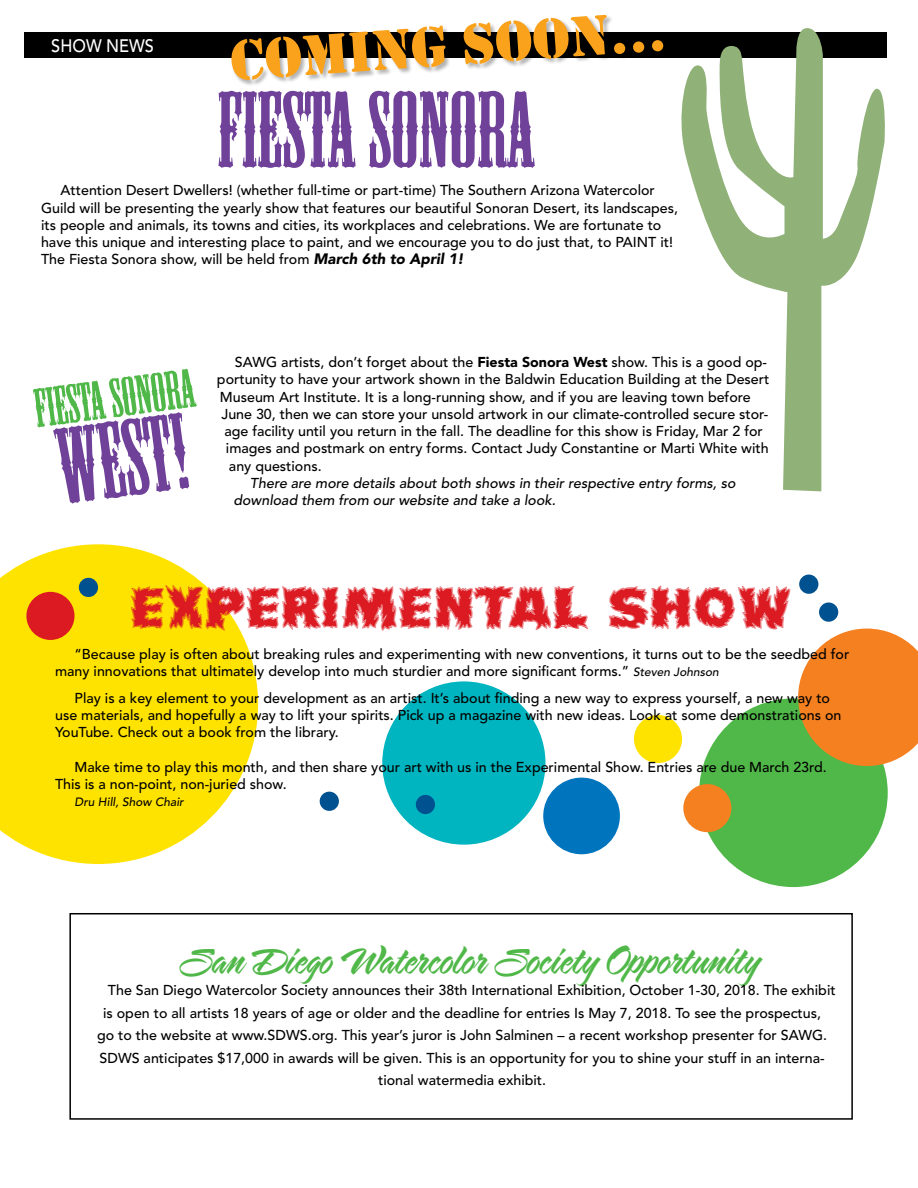
<style>
.page{position:relative;width:918px;height:1188px;background:#fff}
.page>*{position:absolute;margin:0;border:0;box-sizing:border-box;transform-origin:0 0}
.t1{font:100.5px "Mesquite Std";color:#704199}
.t2{font:58.95px "Stencil";color:#faa21b}
.t3{font:51px "Mesquite Std";color:#50b848}
.t4{font:46.5px "LHF Sarah Script Neue";letter-spacing:-.01em;color:#50b848}
.t5{font:500 45.15px "Firecat Contour";color:#db1a21}
.t6{font:500 18px "Avenir LT Std";color:#fff;scale:.91 1}
.t7{font:500 14.25px/17.2px "Avenir LT Std";color:#000}
.t8{font:italic 500 14.25px/17.2px "Avenir LT Std";color:#000}
.t9{font:italic 500 12px "Avenir LT Std";color:#000}
.s1{font-weight:900;font-style:italic;font-size:15px}
.s2{font-weight:900}
.s3{font-style:italic;font-size:12px}
</style>
<div class="page">
<div style="left:634px;top:715px;width:48px;height:48px;background:#ffe300;border-radius:50%"></div>
<svg style="left:0;top:544px;width:258px;height:320px;fill:#ffe300"></svg>
<div style="left:382px;top:681px;width:163px;height:164px;background:#00b5bf;border-radius:50%"></div>
<div style="left:699px;top:698px;width:189px;height:189px;background:#50b848;border-radius:50%"></div>
<svg style="left:798px;top:629px;width:120px;height:137px"></svg>
<div style="left:24px;top:32px;width:863px;height:26px;background:#000"></div>
<div style="left:231px;top:15px;width:439px;height:72px;background:#000;opacity:.3"></div>
<div style="left:819px;top:602px;width:19px;height:20px;background:#00518f;border-radius:50%"></div>
<div style="left:683px;top:784px;width:48px;height:48px;background:#f58020;border-radius:50%"></div>
<div style="left:26px;top:592px;width:49px;height:48px;background:#db1a21;border-radius:50%"></div>
<div style="left:543px;top:778px;width:77px;height:76px;background:#0075be;border-radius:50%"></div>
<div style="left:320px;top:792px;width:19px;height:19px;background:#00518f;border-radius:50%"></div>
<div style="left:799px;top:575px;width:19px;height:19px;background:#00518f;border-radius:50%"></div>
<div style="left:416px;top:795px;width:19px;height:19px;background:#00518f;border-radius:50%"></div>
<div style="left:79px;top:578px;width:19px;height:19px;background:#00518f;border-radius:50%"></div>
<div style="left:69px;top:913px;width:784px;height:207px;border:2px solid #000"></div>
<svg style="left:681px;top:28px;width:204px;height:463px"></svg>
<svg style="left:614px;top:40px;width:50px;height:14px"></svg>
<h2 class="t2" style="left:228px;top:27px;width:293px;rotate:-4deg">COMING soon</h2>
<h1 class="t1" style="left:218px;top:76px;width:319px">FIESTA SONORA</h1>
<p class="t7" style="left:41px;top:182px;width:639px;text-indent:19px">Attention Desert Dwellers! (whether full-time or part-time) The Southern Arizona Watercolor Guild will be presenting the yearly show that features our beautiful Sonoran Desert, its landscapes, its people and animals, its towns and cities, its workplaces and celebrations. We are fortunate to have this unique and interesting place to paint, and we encourage you to do just that, to PAINT it!<br>The Fiesta Sonora show, will be held from <span class="s1">March 6th to April 1!</span></p>
<p class="t6" style="left:51px;top:36px;width:114px">SHOW NEWS</p>
<h3 class="t3" style="left:31px;top:382px;width:162px;rotate:-8deg">FIESTA SONORA</h3>
<h1 class="t1" style="left:50px;top:414px;width:132px;rotate:-8deg">WEST!</h1>
<p class="t7" style="left:235px;top:354px;width:534px">SAWG artists, don’t forget about the <span class="s2">Fiesta Sonora West</span> show. This is a good op-</p>
<p class="t7" style="left:217px;top:371px;width:554px">portunity to have your artwork shown in the Baldwin Education Building at the Desert</p>
<p class="t7" style="left:220px;top:388px;width:532px">Museum Art Institute. It is a long-running show, and if you are leaving town before</p>
<p class="t7" style="left:221px;top:406px;width:548px">June 30, then we can store your unsold artwork in our climate-controlled secure stor-</p>
<p class="t7" style="left:224px;top:423px;width:540px">age facility until you return in the fall. The deadline for this show is Friday, Mar 2 for</p>
<p class="t7" style="left:226px;top:440px;width:544px">images and postmark on entry forms. Contact Judy Constantine or Marti White with</p>
<p class="t7" style="left:229px;top:458px;width:94px">any questions.</p>
<p class="t8" style="left:233px;top:475px;width:504px;text-indent:17px">There are more details about both shows in their respective entry forms, so download them from our website and take a look.</p>
<h3 class="t5" style="left:128px;top:588px;width:663px">EXPERIMENTAL SHOW</h3>
<p class="t7" style="left:55px;top:646px;width:796px;text-indent:19px">“Because play is often about breaking rules and experimenting with new conventions, it turns out to be the seedbed for many innovations that ultimately develop into much sturdier and more significant forms.” <span class="s3">Steven Johnson</span></p>
<p class="t7" style="left:55px;top:690px;width:788px;text-indent:19px">Play is a key element to your development as an artist. It’s about finding a new way to express yourself, a new way to use materials, and hopefully a way to lift your spirits. Pick up a magazine with new ideas. Look at some demonstrations on<br>YouTube. Check out a book from the library.</p>
<p class="t7" style="left:55px;top:759px;width:773px;text-indent:19px">Make time to play this month, and then share your art with us in the Experimental Show. Entries are due March 23rd.<br>This is a non-point, non-juried show.</p>
<p class="t9" style="left:75px;top:795px;width:111px">Dru Hill, Show Chair</p>
<h3 class="t4" style="left:183px;top:936px;width:580px">San Diego Watercolor Society Opportunity</h3>
<p class="t7" style="left:108px;top:982px;width:729px">The San Diego Watercolor Society announces their 38th International Exhibition, October 1-30, 2018. The exhibit</p>
<p class="t7" style="left:103px;top:1005px;width:720px">is open to all artists 18 years of age or older and the deadline for entries Is May 7, 2018. To see the prospectus,</p>
<p class="t7" style="left:97px;top:1027px;width:732px">go to the website at www.SDWS.org. This year’s juror is John Salminen – a recent workshop presenter for SAWG.</p>
<p class="t7" style="left:100px;top:1050px;width:727px">SDWS anticipates $17,000 in awards will be given. This is an opportunity for you to shine your stuff in an interna-</p>
<p class="t7" style="left:378px;top:1072px;width:170px">tional watermedia exhibit.</p>
</div>
